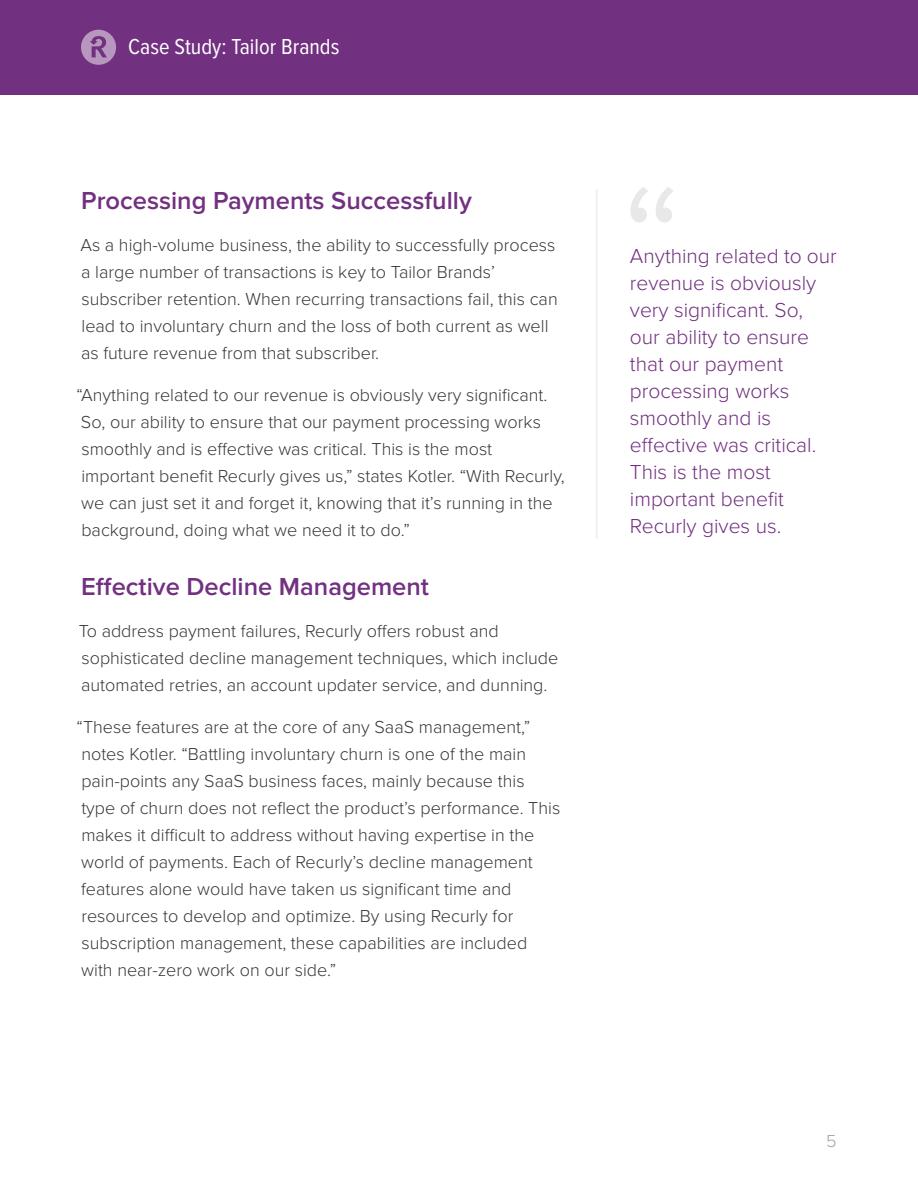
<style>
.page{position:relative;width:918px;height:1188px;background:#fff}
.page>*{position:absolute;margin:0;border:0;box-sizing:border-box;transform-origin:0 0}
.t1{font:300 180px "Proxima Nova Cond";color:#e8e8e9}
.t2{font:600 25.5px "Proxima Nova";color:#723080}
.t3{font:22.5px "Proxima Nova Cond";color:#fff}
.t4{font:300 21px/27px "Proxima Nova";color:#723080}
.t5{font:300 18px/27px "Proxima Nova";color:#38383a}
.t6{font:300 18px "Proxima Nova";color:#a3a3a7}
</style>
<div class="page">
<div style="left:0;top:0;width:918px;height:94px;background:#723080"></div>
<svg style="left:81px;top:30px;width:35px;height:35px"></svg>
<hr style="left:596px;top:189px;width:1px;height:350px;background:#e8e8e9">
<p class="t3" style="left:128px;top:34px;width:213px">Case Study: Tailor Brands</p>
<h2 class="t2" style="left:81px;top:186px;width:392px">Processing Payments Successfully</h2>
<p class="t5" style="left:80px;top:232px;width:479px">As a high-volume business, the ability to successfully process a large number of transactions is key to Tailor Brands’ subscriber retention. When recurring transactions fail, this can lead to involuntary churn and the loss of both current as well as future revenue from that subscriber.</p>
<p class="t5" style="left:77px;top:382px;width:490px">“Anything related to our revenue is obviously very significant.<br>So, our ability to ensure that our payment processing works smoothly and is effective was critical. This is the most important benefit Recurly gives us,” states Kotler. “With Recurly, we can just set it and forget it, knowing that it’s running in the background, doing what we need it to do.”</p>
<h2 class="t2" style="left:81px;top:571px;width:349px">Effective Decline Management</h2>
<p class="t5" style="left:79px;top:617px;width:481px">To address payment failures, Recurly offers robust and sophisticated decline management techniques, which include automated retries, an account updater service, and dunning.</p>
<p class="t5" style="left:77px;top:713px;width:485px">“These features are at the core of any SaaS management,” notes Kotler. “Battling involuntary churn is one of the main pain-points any SaaS business faces, mainly because this<br>type of churn does not reflect the product’s performance. This makes it difficult to address without having expertise in the world of payments. Each of Recurly’s decline management features alone would have taken us significant time and resources to develop and optimize. By using Recurly for subscription management, these capabilities are included<br>with near-zero work on our side.”</p>
<h1 class="t1" style="left:619px;top:148px;width:66px">“</h1>
<p class="t4" style="left:630px;top:243px;width:208px">Anything related to our revenue is obviously very significant. So, our ability to ensure that our payment processing works smoothly and is effective was critical.<br>This is the most important benefit<br>Recurly gives us.</p>
<p class="t6" style="left:826px;top:1130px;width:12px">5</p>
</div>
